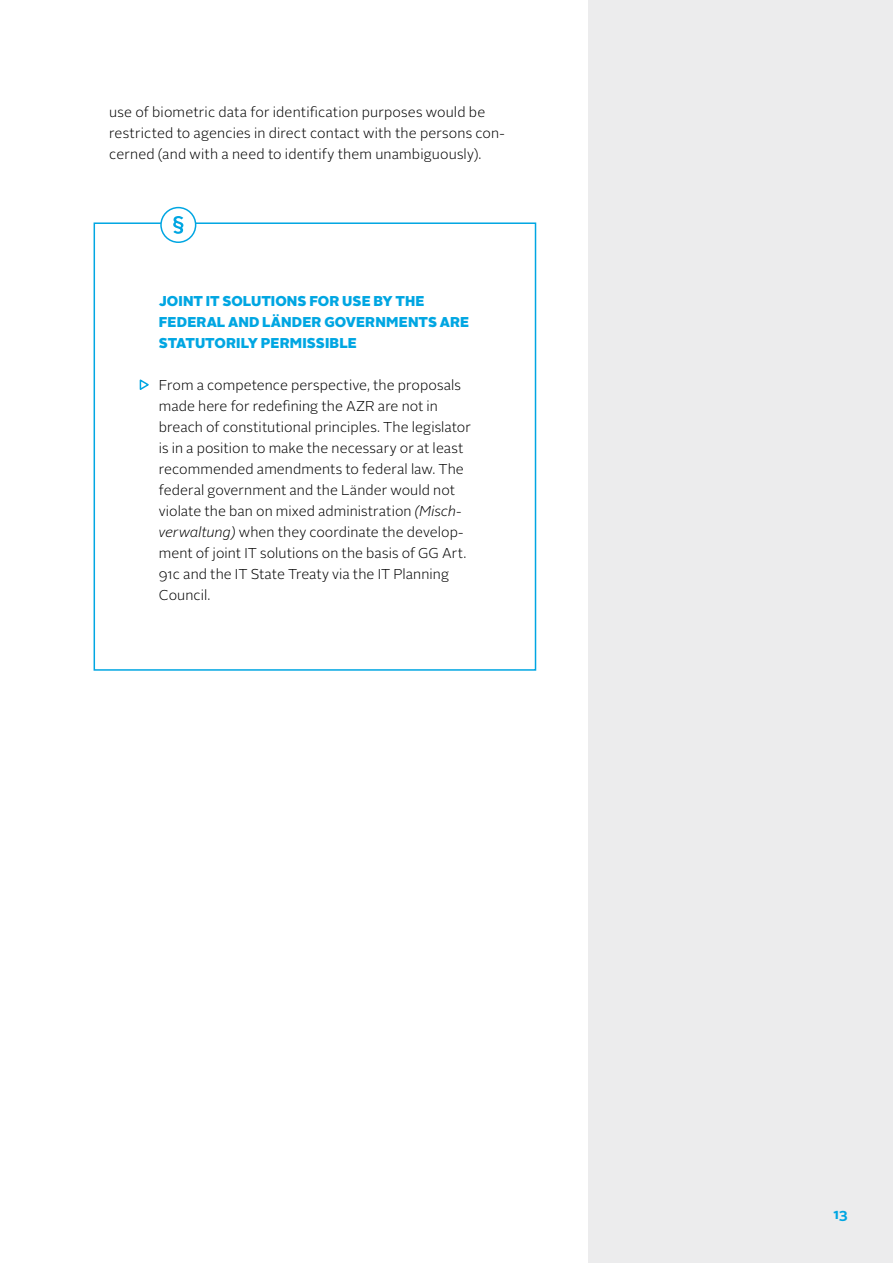
<style>
.page{position:relative;width:893px;height:1263px;background:#fff}
.page>*{position:absolute;margin:0;border:0;box-sizing:border-box;transform-origin:0 0}
.t1{font:300 14.25px/21px "Alright Sans";letter-spacing:.005em;color:#000}
.t2{font:900 14.25px/21px "Alright Sans";letter-spacing:.005em;color:#00a6e2}
.t3{font:700 14.25px "Alright Sans";color:#00a6e2}
.s1{font-style:italic}
</style>
<div class="page">
<div style="left:588px;top:0;width:305px;height:1263px;background:#ececed"></div>
<div style="left:94px;top:222px;width:442px;height:449px;border:2px solid #00a6e2"></div>
<svg style="left:139px;top:379px;width:10px;height:11px"></svg>
<div style="left:161px;top:208px;width:35px;height:34px;background:#fff;border-radius:50%"></div>
<div style="left:160px;top:207px;width:36px;height:36px;border:2px solid #00a6e2;border-radius:50%"></div>
<svg style="left:173px;top:216px;width:10px;height:18px"></svg>
<p class="t1" style="left:109px;top:102px;width:397px">use of biometric data for identification purposes would be restricted to agencies in direct contact with the persons con&shy;cerned (and with a need to identify them unambiguously).</p>
<p class="t2" style="left:159px;top:291px;width:312px">JOINT IT SOLUTIONS FOR USE BY THE<br>FEDERAL AND LÄNDER GOVERNMENTS ARE<br>STATUTORILY PERMISSIBLE</p>
<p class="t1" style="left:159px;top:375px;width:314px">From a competence perspective, the proposals made here for redefining the AZR are not in breach of constitutional principles. The legislator is in a position to make the necessary or at least recommended amendments to federal law. The federal government and the Länder would not violate the ban on mixed administration <span class="s1">(Misch&shy;verwaltung)</span> when they coordinate the develop&shy;ment of joint IT solutions on the basis of GG Art.<br>91c and the IT State Treaty via the IT Planning Council.</p>
<p class="t3" style="left:833px;top:1204px;width:16px">13</p>
</div>
